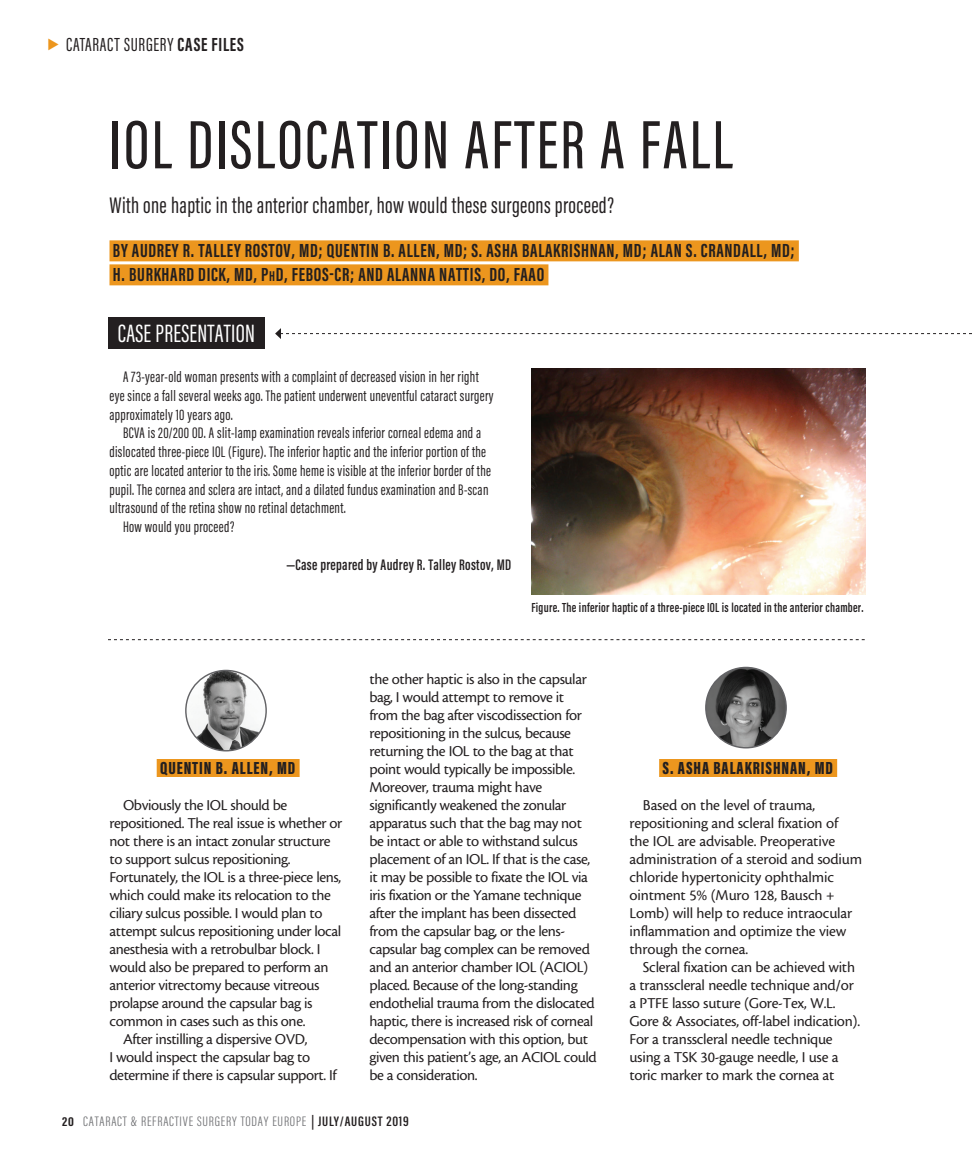
<style>
.page{position:relative;width:972px;height:1161px;background:#fff}
.page>*{position:absolute;margin:0;border:0;box-sizing:border-box;transform-origin:0 0}
.headline{font:500 70.5px "Acumin Pro Extra Cond";letter-spacing:.035em;color:#231f20}
.sidebar_h1{font:25.95px "Acumin Pro Extra Cond";letter-spacing:.01em;color:#fff}
.deck{font:23.25px "Acumin Pro Extra Cond";letter-spacing:.015em;color:#231f20}
.author{font:700 19.5px/24px "Acumin Pro Extra Cond";letter-spacing:.035em;color:#231f20}
.t1{font:19.5px "Acumin Pro Extra Cond";letter-spacing:.035em;color:#231f20}
.subhead{font:900 18px "Acumin Pro Extra Cond";letter-spacing:.05em;color:#231f20}
.body{font:15.75px/18px "Cronos MM 408 10";letter-spacing:-.025em;color:#231f20}
.sidebar_body{font:15.75px/18.8px "Acumin Pro Extra Cond";letter-spacing:.02em;color:#231f20}
.sidebar_author{font:600 15.75px "Acumin Pro Extra Cond";letter-spacing:.02em;color:#231f20}
.t2{font:300 14.1px "Acumin Pro Extra Cond";letter-spacing:.05em;color:#6c6d70;scale:1.11 1}
.t3{font:600 13.5px "Acumin Pro Extra Cond";letter-spacing:.02em;color:#231f20}
.s1{font-weight:700}
.s2{font-size:14.7px}
.s3{font-weight:700;font-size:13.35px;color:#231f20}
.s4{font-weight:600;color:#231f20}
</style>
<div class="page">
<div style="left:110px;top:240px;width:689px;height:21px;background:#ec961e"></div>
<div style="left:110px;top:264px;width:438px;height:21px;background:#ec961e"></div>
<svg style="left:275px;top:328px;width:697px;height:11px"></svg>
<svg style="left:108px;top:639px;width:757px;height:1px"></svg>
<div style="left:108px;top:317px;width:157px;height:32px;background:#231f20"></div>
<div style="left:157px;top:759px;width:143px;height:18px;background:#ec961e"></div>
<img style="left:186px;top:670px;width:80px;height:81px;border-radius:40px">
<div style="left:185px;top:670px;width:82px;height:82px;border:1px solid #636366;border-radius:50%"></div>
<div style="left:659px;top:759px;width:178px;height:18px;background:#ec961e"></div>
<img style="left:706px;top:667px;width:80px;height:81px;border-radius:40px">
<div style="left:705px;top:667px;width:82px;height:82px;border:1px solid #636366;border-radius:50%"></div>
<img style="left:532px;top:369px;width:334px;height:226px">
<p class="t1" style="left:66px;top:32px;width:179px">CATARACT SURGERY <span class="s1">CASE FILES</span></p>
<p class="headline" style="left:110px;top:102px;width:625px">IOL DISLOCATION AFTER A FALL</p>
<p class="deck" style="left:110px;top:191px;width:506px">With one haptic in the anterior chamber, how would these surgeons proceed?</p>
<p class="author" style="left:113px;top:238px;width:683px">BY AUDREY R. TALLEY ROSTOV, MD; QUENTIN B. ALLEN, MD; S. ASHA BALAKRISHNAN, MD; ALAN S. CRANDALL, MD;<br>H. BURKHARD DICK, MD, P<span class="s2">h</span>D, FEBOS-CR; AND ALANNA NATTIS, DO, FAAO</p>
<p class="sidebar_h1" style="left:118px;top:318px;width:139px">CASE PRESENTATION</p>
<p class="sidebar_body" style="left:110px;top:367px;width:386px;text-indent:14px">A 73-year-old woman presents with a complaint of decreased vision in her right eye since a fall several weeks ago. The patient underwent uneventful cataract surgery approximately 10 years ago.</p>
<p class="sidebar_body" style="left:110px;top:424px;width:383px;text-indent:14px">BCVA is 20/200 OD. A slit-lamp examination reveals inferior corneal edema and a dislocated three-piece IOL (Figure). The inferior haptic and the inferior portion of the optic are located anterior to the iris. Some heme is visible at the inferior border of the pupil. The cornea and sclera are intact, and a dilated fundus examination and B-scan ultrasound of the retina show no retinal detachment.</p>
<p class="sidebar_body" style="left:123px;top:517px;width:113px">How would you proceed?</p>
<p class="sidebar_author" style="left:286px;top:555px;width:226px">—Case prepared by Audrey R. Talley Rostov, MD</p>
<p class="t3" style="left:532px;top:600px;width:334px">Figure. The inferior haptic of a three-piece IOL is located in the anterior chamber.</p>
<p class="subhead" style="left:160px;top:757px;width:137px">QUENTIN B. ALLEN, MD</p>
<p class="body" style="left:110px;top:796px;width:234px;text-indent:14px">Obviously the IOL should be repositioned. The real issue is whether or not there is an intact zonular structure to support sulcus repositioning.<br>Fortunately, the IOL is a three-piece lens, which could make its relocation to the ciliary sulcus possible. I would plan to attempt sulcus repositioning under local anesthesia with a retrobulbar block. I would also be prepared to perform an anterior vitrectomy because vitreous prolapse around the capsular bag is common in cases such as this one.</p>
<p class="body" style="left:110px;top:1030px;width:229px;text-indent:14px">After instilling a dispersive OVD,<br>I would inspect the capsular bag to determine if there is capsular support. If</p>
<p class="body" style="left:369px;top:670px;width:229px">the other haptic is also in the capsular bag, I would attempt to remove it from the bag after viscodissection for repositioning in the sulcus, because returning the IOL to the bag at that point would typically be impossible.<br>Moreover, trauma might have significantly weakened the zonular apparatus such that the bag may not be intact or able to withstand sulcus placement of an IOL. If that is the case, it may be possible to fixate the IOL via iris fixation or the Yamane technique after the implant has been dissected from the capsular bag, or the lens&shy;capsular bag complex can be removed and an anterior chamber IOL (ACIOL) placed. Because of the long-standing endothelial trauma from the dislocated haptic, there is increased risk of corneal decompensation with this option, but given this patient’s age, an ACIOL could be a consideration.</p>
<p class="t2" style="left:62px;top:1113px;width:314px"><span class="s3">20</span> CATARACT &amp; REFRACTIVE SURGERY TODAY EUROPE <span class="s4">| JULY/AUGUST 2019</span></p>
<p class="subhead" style="left:663px;top:757px;width:172px">S. ASHA BALAKRISHNAN, MD</p>
<p class="body" style="left:629px;top:796px;width:234px;text-indent:14px">Based on the level of trauma, repositioning and scleral fixation of<br>the IOL are advisable. Preoperative administration of a steroid and sodium chloride hypertonicity ophthalmic ointment 5% (Muro 128, Bausch + Lomb) will help to reduce intraocular inflammation and optimize the view through the cornea.</p>
<p class="body" style="left:629px;top:958px;width:232px;text-indent:14px">Scleral fixation can be achieved with a transscleral needle technique and/or a PTFE lasso suture (Gore-Tex, W.L.<br>Gore &amp; Associates, off-label indication).<br>For a transscleral needle technique using a TSK 30-gauge needle, I use a toric marker to mark the cornea at</p>
</div>
